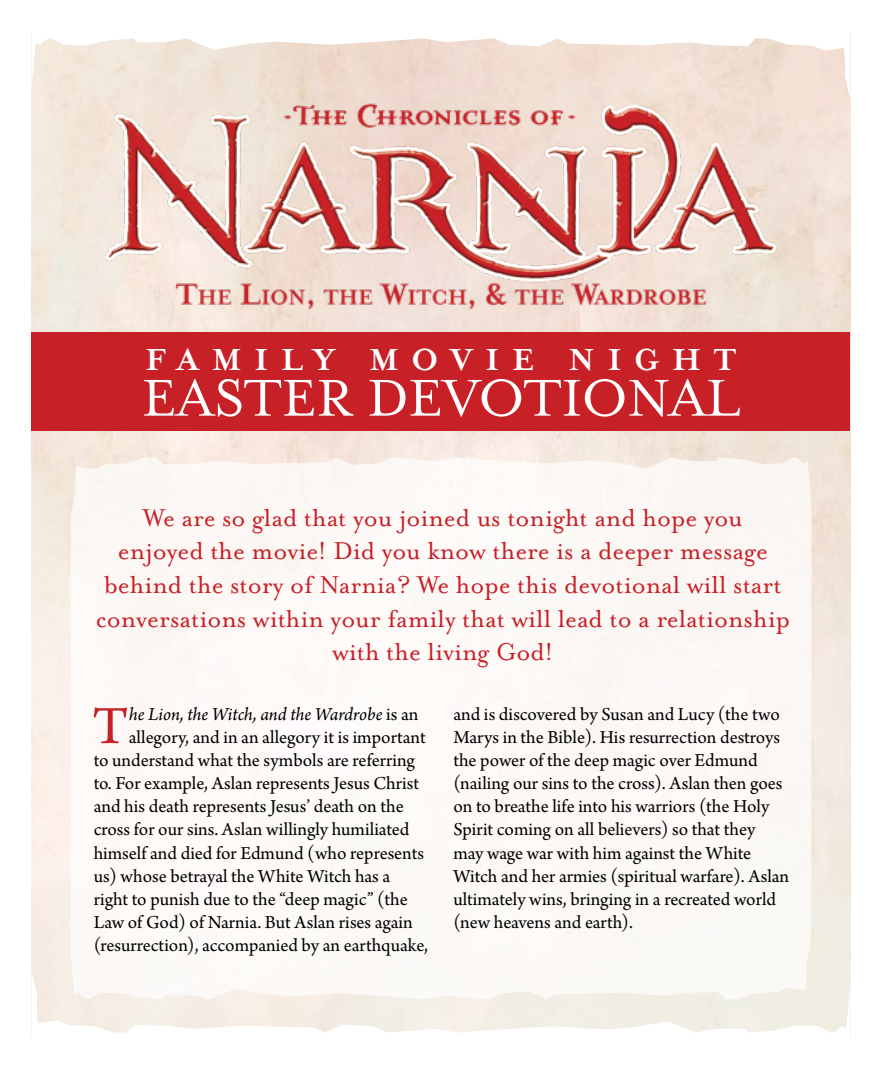
<style>
.page{position:relative;width:882px;height:1071px;background:#fff}
.page>*{position:absolute;margin:0;border:0;box-sizing:border-box;transform-origin:0 0}
.t1{font:59.5px "Mrs Eaves OT";letter-spacing:-.005em;color:#fff}
.t2{font:56.7px "Arno Pro";color:#c72127}
.t3{font:700 35px "Mrs Eaves OT";letter-spacing:.37em;color:#fff}
.t4{font:28px/33.6px "Mrs Eaves OT";color:#c72127;text-align:center}
.t5{font:19.25px/23.1px "Arno Pro";color:#000}
.t6{font:italic 19.25px "Arno Pro";letter-spacing:-.005em;color:#000}
.s1{font-style:normal}
</style>
<div class="page">
<img style="left:32px;top:101px;width:818px;height:869px">
<img style="left:94px;top:101px;width:694px;height:211px">
<svg style="left:31px;top:970px;width:819px;height:68px;fill:#f4eee5"></svg>
<svg style="left:32px;top:38px;width:818px;height:63px;background:#f1e2d6"></svg>
<div style="left:32px;top:333px;width:818px;height:98px;background:#c72127"></div>
<div style="left:71px;top:457px;width:740px;height:542px;background:#fcf9f6"></div>
<h3 class="t3" style="left:146px;top:339px;width:592px">FAMILY MOVIE NIGHT</h3>
<h1 class="t1" style="left:142px;top:364px;width:600px">EASTER DEVOTIONAL</h1>
<p class="t4" style="left:96px;top:500px;width:696px">We are so glad that you joined us tonight and hope you<br>enjoyed the movie! Did you know there is a deeper message behind the story of Narnia? We hope this devotional will start conversations within your family that will lead to a relationship with the living God!</p>
<h2 class="t2" style="left:92px;top:694px;width:38px">T</h2>
<p class="t6" style="left:129px;top:703px;width:291px">he Lion, the Witch, and the Wardrobe <span class="s1">is an</span></p>
<p class="t5" style="left:453px;top:704px;width:337px">and is discovered by Susan and Lucy (the two Marys in the Bible). His resurrection destroys the power of the deep magic over Edmund (nailing our sins to the cross). Aslan then goes on to breathe life into his warriors (the Holy Spirit coming on all believers) so that they may wage war with him against the White Witch and her armies (spiritual warfare). Aslan ultimately wins, bringing in a recreated world (new heavens and earth).</p>
<p class="t5" style="left:129px;top:727px;width:299px">allegory, and in an allegory it is important</p>
<p class="t5" style="left:94px;top:750px;width:323px">to understand what the symbols are referring</p>
<p class="t5" style="left:94px;top:773px;width:327px">to. For example, Aslan represents Jesus Christ</p>
<p class="t5" style="left:94px;top:796px;width:312px">and his death represents Jesus’ death on the</p>
<p class="t5" style="left:94px;top:819px;width:317px">cross for our sins. Aslan willingly humiliated</p>
<p class="t5" style="left:94px;top:842px;width:332px">himself and died for Edmund (who represents</p>
<p class="t5" style="left:94px;top:865px;width:298px">us) whose betrayal the White Witch has a</p>
<p class="t5" style="left:94px;top:888px;width:316px">right to punish due to the “deep magic” (the</p>
<p class="t5" style="left:94px;top:912px;width:321px">Law of God) of Narnia. But Aslan rises again</p>
<p class="t5" style="left:94px;top:935px;width:336px">(resurrection), accompanied by an earthquake,</p>
</div>
